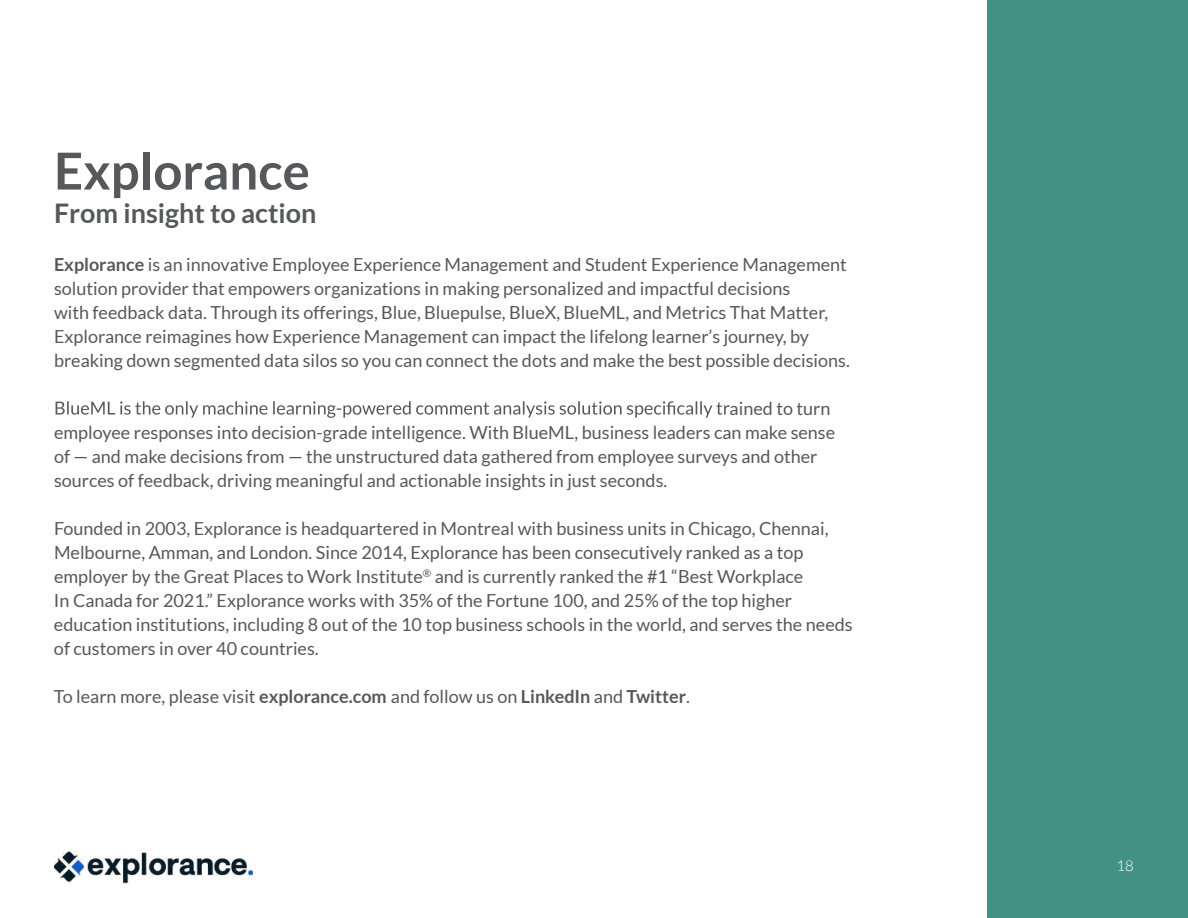
<style>
.page{position:relative;width:1188px;height:918px;background:#fff}
.page>*{position:absolute;margin:0;border:0;box-sizing:border-box;transform-origin:0 0}
.t1{font:700 51px "Lato";color:#57585b}
.t2{font:700 27px "Lato";color:#57585b}
.t3{font:18px/24px "Lato";color:#57585b}
.t4{font:300 15px "Lato";color:#fff}
.s1{font-weight:700}
</style>
<div class="page">
<img style="left:54px;top:851px;width:199px;height:33px">
<svg style="left:56px;top:401px;width:674px;height:17px"></svg>
<div style="left:988px;top:0;width:200px;height:918px;background:#419184"></div>
<h1 class="t1" style="left:54px;top:142px;width:257px">Explorance</h1>
<h2 class="t2" style="left:54px;top:197px;width:264px">From insight to action</h2>
<p class="t3" style="left:54px;top:252px;width:797px"><span class="s1">Explorance</span> is an innovative Employee Experience Management and Student Experience Management solution provider that empowers organizations in making personalized and impactful decisions<br>with feedback data. Through its offerings, Blue, Bluepulse, BlueX, BlueML, and Metrics That Matter, Explorance reimagines how Experience Management can impact the lifelong learner’s journey, by breaking down segmented data silos so you can connect the dots and make the best possible decisions.</p>
<p class="t3" style="left:54px;top:396px;width:783px;text-indent:676px">ained to turn employee responses into decision-grade intelligence. With BlueML, business leaders can make sense of — and make decisions from — the unstructured data gathered from employee surveys and other sources of feedback, driving meaningful and actionable insights in just seconds.</p>
<p class="t3" style="left:54px;top:516px;width:800px">Founded in 2003, Explorance is headquartered in Montreal with business units in Chicago, Chennai, Melbourne, Amman, and London. Since 2014, Explorance has been consecutively ranked as a top employer by the Great Places to Work Institute<sup>®</sup> and is currently ranked the #1 “Best Workplace<br>In Canada for 2021.” Explorance works with 35% of the Fortune 100, and 25% of the top higher education institutions, including 8 out of the 10 top business schools in the world, and serves the needs of customers in over 40 countries.</p>
<p class="t3" style="left:54px;top:684px;width:637px">To learn more, please visit <span class="s1">explorance.com</span> and follow us on <span class="s1">LinkedIn</span> and <span class="s1">Twitter</span>.</p>
<p class="t4" style="left:1117px;top:857px;width:19px">18</p>
</div>
